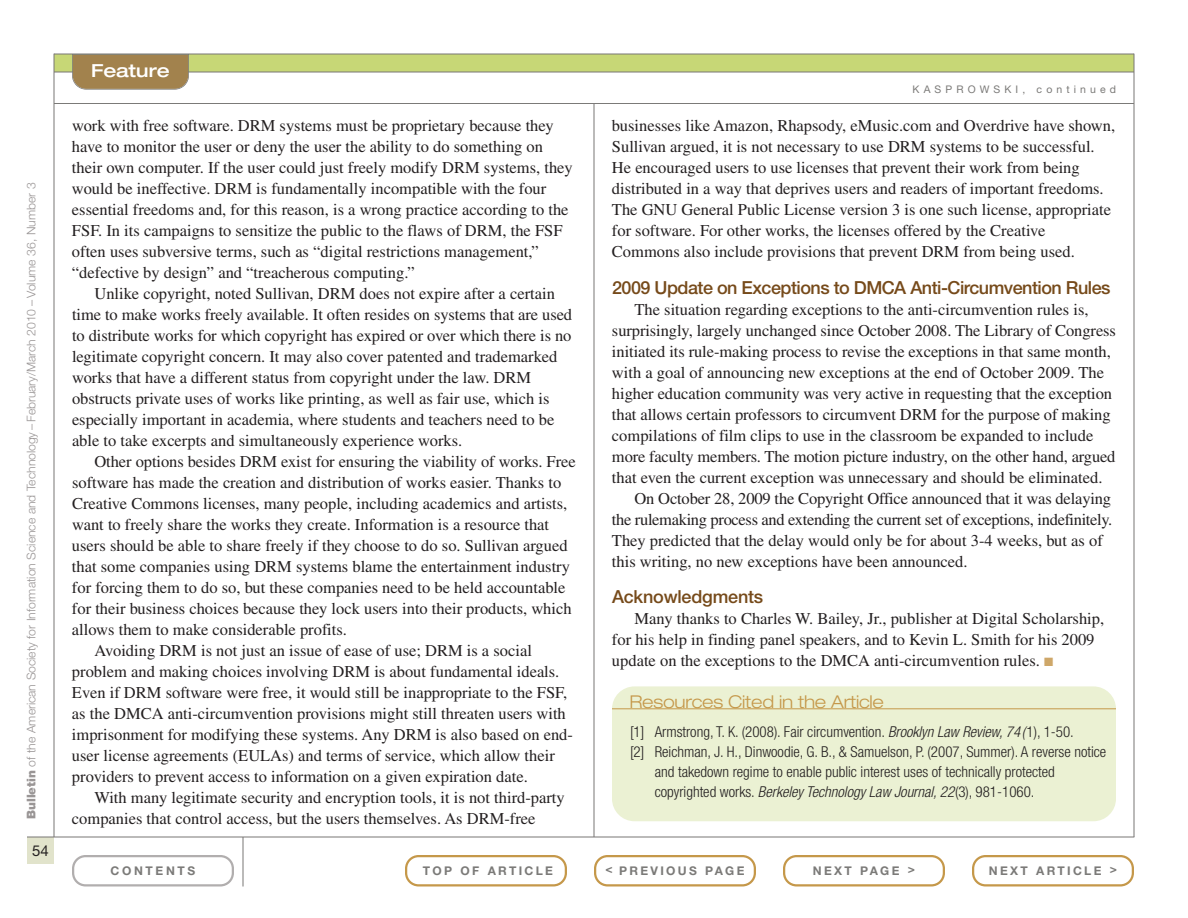
<style>
.page{position:relative;width:1188px;height:918px;background:#fff}
.page>*{position:absolute;margin:0;border:0;box-sizing:border-box;transform-origin:0 0}
.t1{font:500 18px "Helvetica Neue LT Std";letter-spacing:-.03em;color:#764a1a}
.t2{font:500 18px "Helvetica Neue LT Std";letter-spacing:-.01em;color:#764a1a}
.t3{font:500 expanded 18px "Helvetica Neue LT Std";color:#fff}
.t4{font:300 expanded 17.7px "Helvetica Neue LT Std";letter-spacing:-.015em;color:#c5984a}
.t5{font:16.5px/21px "Times LT Std";color:#231f20}
.t6{font:16.5px "Times LT Std";letter-spacing:-.02em;color:#231f20}
.t7{font:300 condensed 15px "Helvetica Neue LT Std";color:#231f20}
.t8{font:italic 300 condensed 15px "Helvetica Neue LT Std";color:#231f20}
.t9{font:15px "Helvetica Neue LT Std";color:#231f20}
.t10{font:300 12px "Helvetica Neue LT Std";letter-spacing:-.005em;color:#999595}
.t11{font:700 12px "Helvetica Neue LT Std";letter-spacing:.195em;color:#7b7a78}
.t12{font:700 12px "Helvetica Neue LT Std";letter-spacing:.22em;color:#7b7a78}
.t13{font:10.5px "Helvetica Neue LT Std";letter-spacing:.39em;color:#7b7a78}
.s1{font-weight:900}
.s2{color:#cea769}
.s3{font-style:italic}
.s4{font-style:normal}
</style>
<div class="page">
<div style="left:27px;top:837px;width:27px;height:27px;background:#e1e3cb"></div>
<div style="left:54px;top:54px;width:1080px;height:18px;background:#c7d776"></div>
<hr style="left:54px;top:54px;width:1080px;height:1px;background:#797675">
<hr style="left:54px;top:72px;width:1080px;height:1px;background:#797675">
<hr style="left:243px;top:837px;width:1px;height:49px;background:#797675">
<hr style="left:27px;top:837px;width:1107px;height:1px;background:#797675">
<hr style="left:54px;top:54px;width:1px;height:783px;background:#797675">
<hr style="left:1134px;top:54px;width:1px;height:783px;background:#797675">
<hr style="left:594px;top:104px;width:1px;height:733px;background:#797675">
<hr style="left:54px;top:103px;width:1080px;height:1px;background:#7b7a78">
<svg style="left:72px;top:55px;width:117px;height:35px;background:#a48654"></svg>
<svg style="left:405px;top:855px;width:162px;height:31px"></svg>
<svg style="left:72px;top:855px;width:162px;height:31px"></svg>
<svg style="left:783px;top:855px;width:162px;height:31px"></svg>
<svg style="left:972px;top:855px;width:162px;height:31px"></svg>
<svg style="left:594px;top:855px;width:162px;height:31px"></svg>
<div style="left:612px;top:686px;width:504px;height:135px;background:#ebf1d3;border-radius:22px"></div>
<hr style="left:612px;top:708px;width:504px;height:1px;background:#c5984a">
<p class="t10" style="left:27px;top:819px;width:638px;rotate:-90deg"><span class="s1">Bulletin</span> of the American Society for Information Science and Technology – February/March 2010 – Volume 36, Number 3</p>
<p class="t9" style="left:32px;top:845px;width:18px">54</p>
<p class="t3" style="left:91px;top:64px;width:80px">Feature</p>
<p class="t5" style="left:72px;top:116px;width:502px">work with free software. DRM systems must be proprietary because they have to monitor the user or deny the user the ability to do something on their own computer. If the user could just freely modify DRM systems, they would be ineffective. DRM is fundamentally incompatible with the four essential freedoms and, for this reason, is a wrong practice according to the FSF. In its campaigns to sensitize the public to the flaws of DRM, the FSF often uses subversive terms, such as “digital restrictions management,” “defective by design” and “treacherous computing.”</p>
<p class="t5" style="left:72px;top:284px;width:502px;text-indent:22px">Unlike copyright, noted Sullivan, DRM does not expire after a certain time to make works freely available. It often resides on systems that are used to distribute works for which copyright has expired or over which there is no legitimate copyright concern. It may also cover patented and trademarked works that have a different status from copyright under the law. DRM obstructs private uses of works like printing, as well as fair use, which is especially important in academia, where students and teachers need to be able to take excerpts and simultaneously experience works.</p>
<p class="t5" style="left:95px;top:452px;width:483px">Other options besides DRM exist for ensuring the viability of works. Free</p>
<p class="t5" style="left:72px;top:473px;width:491px">software has made the creation and distribution of works easier. Thanks to</p>
<p class="t5" style="left:72px;top:494px;width:497px">Creative Commons licenses, many people, including academics and artists,</p>
<p class="t5" style="left:72px;top:515px;width:479px">want to freely share the works they create. Information is a resource that</p>
<p class="t5" style="left:72px;top:536px;width:497px">users should be able to share freely if they choose to do so. Sullivan argued</p>
<p class="t5" style="left:72px;top:557px;width:500px">that some companies using DRM systems blame the entertainment industry</p>
<p class="t5" style="left:72px;top:578px;width:495px">for forcing them to do so, but these companies need to be held accountable</p>
<p class="t5" style="left:72px;top:599px;width:501px">for their business choices because they lock users into their products, which</p>
<p class="t5" style="left:72px;top:620px;width:276px">allows them to make considerable profits.</p>
<p class="t5" style="left:94px;top:641px;width:439px">Avoiding DRM is not just an issue of ease of use; DRM is a social</p>
<p class="t5" style="left:72px;top:662px;width:489px">problem and making choices involving DRM is about fundamental ideals.</p>
<p class="t5" style="left:72px;top:683px;width:497px">Even if DRM software were free, it would still be inappropriate to the FSF,</p>
<p class="t5" style="left:72px;top:704px;width:495px">as the DMCA anti-circumvention provisions might still threaten users with</p>
<p class="t5" style="left:72px;top:725px;width:503px">imprisonment for modifying these systems. Any DRM is also based on end-</p>
<p class="t5" style="left:72px;top:746px;width:484px">user license agreements (EULAs) and terms of service, which allow their</p>
<p class="t5" style="left:72px;top:767px;width:457px">providers to prevent access to information on a given expiration date.</p>
<p class="t5" style="left:94px;top:788px;width:472px">With many legitimate security and encryption tools, it is not third-party</p>
<p class="t5" style="left:72px;top:809px;width:465px">companies that control access, but the users themselves. As DRM-free</p>
<p class="t13" style="left:913px;top:85px;width:205px">KASPROWSKI, continued</p>
<p class="t5" style="left:612px;top:116px;width:505px">businesses like Amazon, Rhapsody, eMusic.com and Overdrive have shown, Sullivan argued, it is not necessary to use DRM systems to be successful.<br>He encouraged users to use licenses that prevent their work from being distributed in a way that deprives users and readers of important freedoms.<br>The GNU General Public License version 3 is one such license, appropriate for software. For other works, the licenses offered by the Creative Commons also include provisions that prevent DRM from being used.</p>
<p class="t1" style="left:612px;top:281px;width:500px">2009 Update on Exceptions to DMCA Anti-Circumvention Rules</p>
<p class="t5" style="left:634px;top:301px;width:456px">The situation regarding exceptions to the anti-circumvention rules is,</p>
<p class="t5" style="left:612px;top:322px;width:505px">surprisingly, largely unchanged since October 2008. The Library of Congress</p>
<p class="t5" style="left:612px;top:343px;width:500px">initiated its rule-making process to revise the exceptions in that same month,</p>
<p class="t5" style="left:612px;top:364px;width:494px">with a goal of announcing new exceptions at the end of October 2009. The</p>
<p class="t5" style="left:612px;top:385px;width:502px">higher education community was very active in requesting that the exception</p>
<p class="t5" style="left:612px;top:406px;width:500px">that allows certain professors to circumvent DRM for the purpose of making</p>
<p class="t5" style="left:612px;top:427px;width:483px">compilations of film clips to use in the classroom be expanded to include</p>
<p class="t5" style="left:612px;top:448px;width:505px">more faculty members. The motion picture industry, on the other hand, argued</p>
<p class="t5" style="left:612px;top:469px;width:492px">that even the current exception was unnecessary and should be eliminated.</p>
<p class="t5" style="left:634px;top:490px;width:478px">On October 28, 2009 the Copyright Office announced that it was delaying</p>
<p class="t6" style="left:612px;top:514px;width:502px">the rulemaking process and extending the current set of exceptions, indefinitely.</p>
<p class="t5" style="left:612px;top:532px;width:492px">They predicted that the delay would only be for about 3-4 weeks, but as of</p>
<p class="t5" style="left:612px;top:553px;width:357px">this writing, no new exceptions have been announced.</p>
<p class="t2" style="left:612px;top:590px;width:153px">Acknowledgments</p>
<p class="t5" style="left:612px;top:610px;width:494px;text-indent:23px">Many thanks to Charles W. Bailey, Jr., publisher at Digital Scholarship, for his help in finding panel speakers, and to Kevin L. Smith for his 2009 update on the exceptions to the DMCA anti-circumvention rules. <span class="s2">■</span></p>
<p class="t4" style="left:629px;top:696px;width:256px">Resources Cited in the Article</p>
<p class="t7" style="left:630px;top:726px;width:445px">[1] Armstrong, T. K. (2008). Fair circumvention. <span class="s3">Brooklyn Law Review, 74(</span>1), 1-50.</p>
<p class="t7" style="left:630px;top:747px;width:478px">[2] Reichman, J. H., Dinwoodie, G. B., &amp; Samuelson, P. (2007, Summer). A reverse notice</p>
<p class="t7" style="left:655px;top:766px;width:402px">and takedown regime to enable public interest uses of technically protected</p>
<p class="t8" style="left:655px;top:786px;width:381px"><span class="s4">copyrighted works.</span> Berkeley Technology Law Journal, 22<span class="s4">(3), 981-1060.</span></p>
<p class="t12" style="left:111px;top:866px;width:86px">CONTENTS</p>
<p class="t11" style="left:423px;top:866px;width:132px">TOP OF ARTICLE</p>
<p class="t11" style="left:606px;top:866px;width:140px">&lt; PREVIOUS PAGE</p>
<p class="t11" style="left:813px;top:866px;width:104px">NEXT PAGE &gt;</p>
<p class="t11" style="left:989px;top:866px;width:130px">NEXT ARTICLE &gt;</p>
</div>
